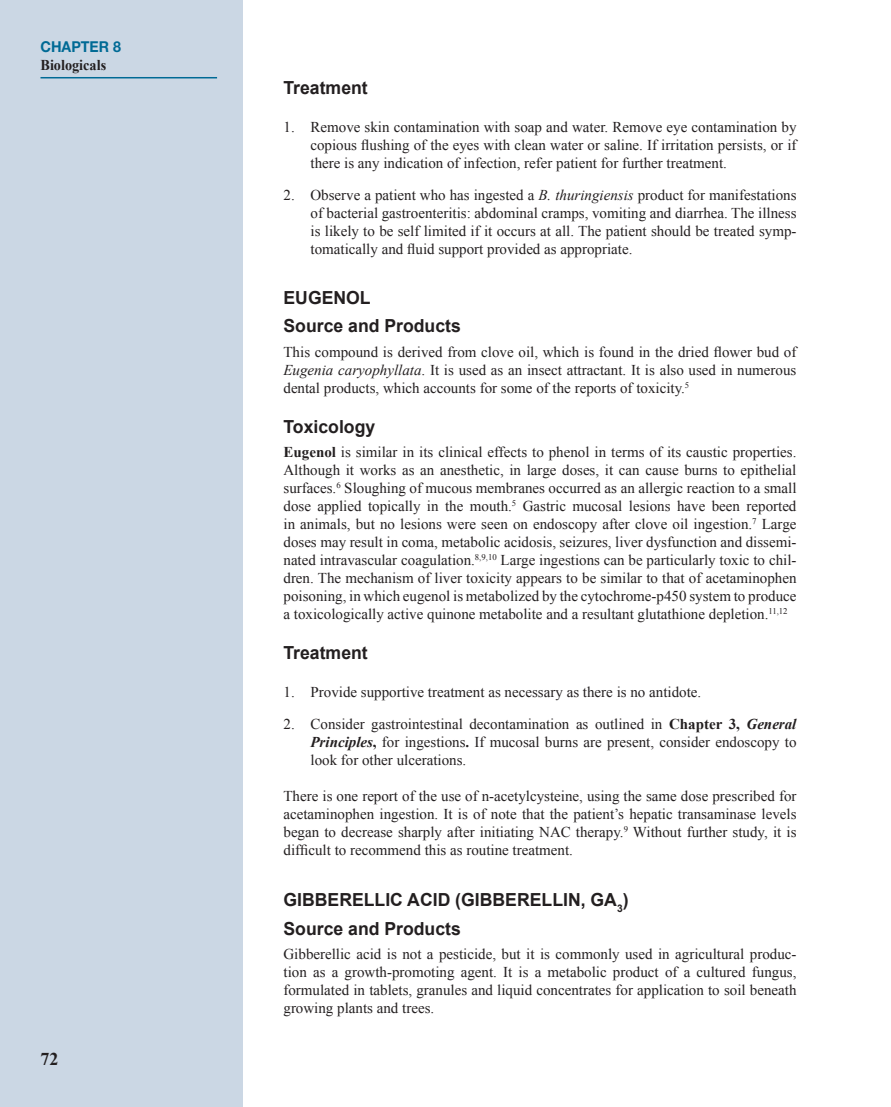
<style>
.page{position:relative;width:891px;height:1107px;background:#fff}
.page>*{position:absolute;margin:0;border:0;box-sizing:border-box;transform-origin:0 0}
.t1{font:700 18px/28.3px "Arial";color:#231f20}
.t2{font:700 18px "Times New Roman";color:#231f20}
.t3{font:15px/18px "Times New Roman";color:#231f20;text-align:justify}
.t4{font:700 15px "Times New Roman";color:#231f20;scale:.95 1}
.t5{font:700 15px "Helvetica Neue";color:#006a95;scale:.95 1}
.s1{font-style:italic}
.s2{font-weight:700}
.s3{font-weight:700;font-style:italic}
</style>
<div class="page">
<div style="left:0;top:0;width:243px;height:1107px;background:#cbd7e4"></div>
<hr style="left:40px;top:77px;width:177px;height:1px;background:#006a95">
<p class="t5" style="left:40px;top:38px;width:86px">CHAPTER 8</p>
<p class="t4" style="left:40px;top:55px;width:71px">Biologicals</p>
<p class="t2" style="left:40px;top:1047px;width:19px">72</p>
<p class="t1" style="left:284px;top:74px;width:86px">Treatment</p>
<p class="t3" style="left:310px;top:118px;width:488px;text-indent:-27px">1. Remove skin contamination with soap and water. Remove eye contamination by copious flushing of the eyes with clean water or saline. If irritation persists, or if there is any indication of infection, refer patient for further treatment.</p>
<p class="t3" style="left:310px;top:186px;width:488px;text-indent:-27px">2. Observe a patient who has ingested a <span class="s1">B. thuringiensis</span> product for manifestations of bacterial gastroenteritis: abdominal cramps, vomiting and diarrhea. The illness is likely to be self limited if it occurs at all. The patient should be treated symp&shy;tomatically and fluid support provided as appropriate.</p>
<p class="t1" style="left:284px;top:284px;width:179px">EUGENOL<br>Source and Products</p>
<p class="t3" style="left:284px;top:343px;width:514px">This compound is derived from clove oil, which is found in the dried flower bud of <span class="s1">Eugenia caryophyllata</span>. It is used as an insect attractant. It is also used in numerous dental products, which accounts for some of the reports of toxicity.<sup>5</sup></p>
<p class="t1" style="left:284px;top:413px;width:93px">Toxicology</p>
<p class="t3" style="left:284px;top:443px;width:515px"><span class="s2">Eugenol</span> is similar in its clinical effects to phenol in terms of its caustic properties.<br>Although it works as an anesthetic, in large doses, it can cause burns to epithelial surfaces.<sup>6</sup> Sloughing of mucous membranes occurred as an allergic reaction to a small dose applied topically in the mouth.<sup>5</sup> Gastric mucosal lesions have been reported in animals, but no lesions were seen on endoscopy after clove oil ingestion.<sup>7</sup> Large doses may result in coma, metabolic acidosis, seizures, liver dysfunction and dissemi&shy;nated intravascular coagulation.<sup>8,9,10</sup> Large ingestions can be particularly toxic to chil&shy;dren. The mechanism of liver toxicity appears to be similar to that of acetaminophen poisoning, in which eugenol is metabolized by the cytochrome-p450 system to produce a toxicologically active quinone metabolite and a resultant glutathione depletion.<sup>11,12</sup></p>
<p class="t1" style="left:284px;top:639px;width:86px">Treatment</p>
<p class="t3" style="left:284px;top:683px;width:419px">1. Provide supportive treatment as necessary as there is no antidote.</p>
<p class="t3" style="left:310px;top:714px;width:488px;text-indent:-27px">2. Consider gastrointestinal decontamination as outlined in <span class="s2">Chapter 3,</span> <span class="s3">General Principles</span><span class="s2">,</span> for ingestions<span class="s2">.</span> If mucosal burns are present, consider endoscopy to look for other ulcerations.</p>
<p class="t3" style="left:284px;top:786px;width:515px">There is one report of the use of n-acetylcysteine, using the same dose prescribed for acetaminophen ingestion. It is of note that the patient’s hepatic transaminase levels began to decrease sharply after initiating NAC therapy.<sup>9</sup> Without further study, it is difficult to recommend this as routine treatment.</p>
<p class="t1" style="left:284px;top:886px;width:347px">GIBBERELLIC ACID (GIBBERELLIN, GA<sub>3</sub>)<br>Source and Products</p>
<p class="t3" style="left:284px;top:945px;width:515px">Gibberellic acid is not a pesticide, but it is commonly used in agricultural produc&shy;tion as a growth-promoting agent. It is a metabolic product of a cultured fungus, formulated in tablets, granules and liquid concentrates for application to soil beneath growing plants and trees.</p>
</div>
